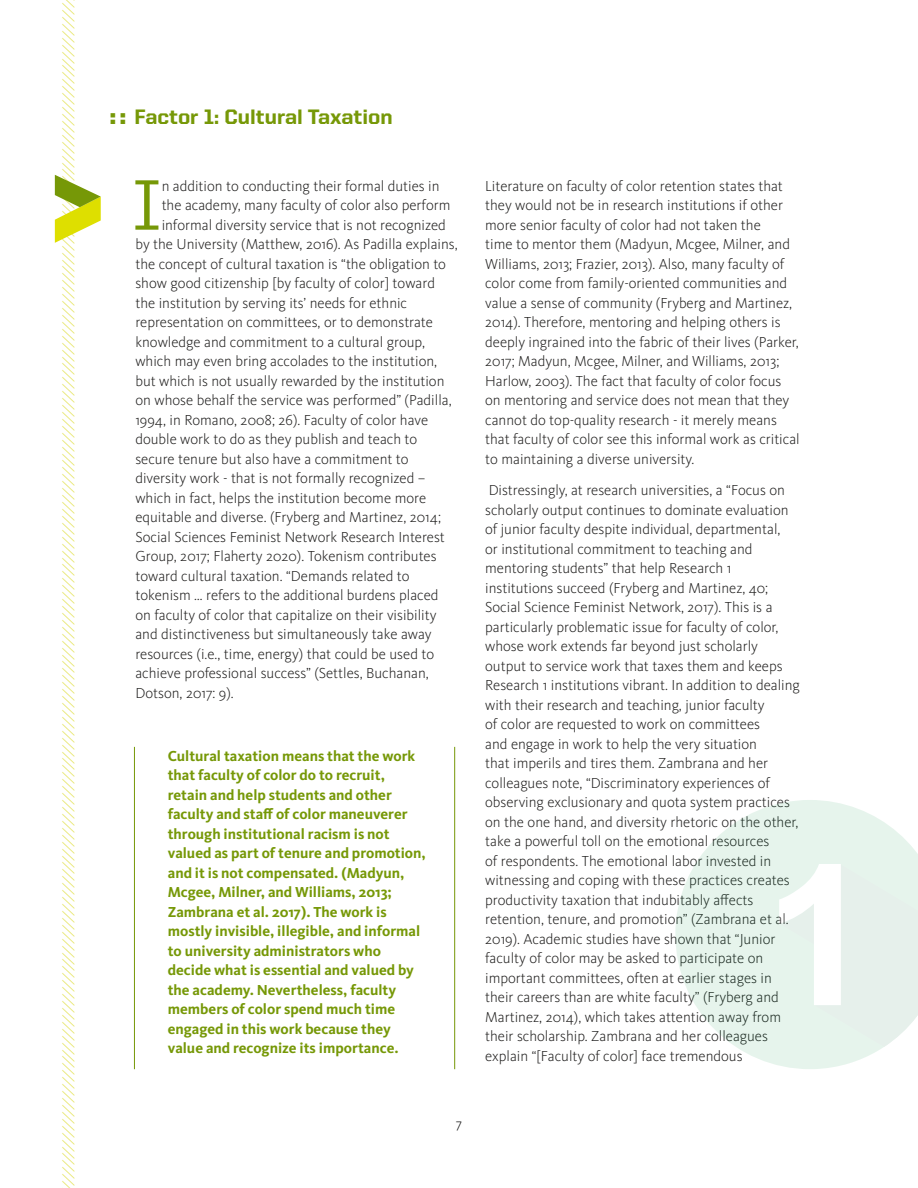
<style>
.page{position:relative;width:918px;height:1188px;background:#fff}
.page>*{position:absolute;margin:0;border:0;box-sizing:border-box;transform-origin:0 0}
.t1{font:500 71.55px "United Sans Reg";color:#769807}
.Main_head{font:800 21px "United Sans Reg";color:#769807}
.t2{font:italic 300 18px "Kievit OT";color:#e2e14f}
.t3{font:300 15px/19.5px "Kievit OT";color:#201f1e}
.bold_10pt{font:700 15px/19.5px "Kievit OT";color:#769807}
.t4{font:300 13.5px "Kievit OT";color:#000}
.s1{font-family:"Arial";font-weight:900}
</style>
<div class="page">
<hr style="left:134px;top:747px;width:1px;height:322px;background:#769807">
<hr style="left:454px;top:747px;width:1px;height:322px;background:#769807">
<svg style="left:675px;top:800px;width:243px;height:269px;fill:#e6f4ec"></svg>
<svg style="left:779px;top:864px;width:139px;height:183px"></svg>
<svg style="left:55px;top:175px;width:46px;height:68px"></svg>
<p class="t2" style="left:59px;top:1194px;width:1205px;rotate:-90deg">////////////////////////////////////////////////////////////////////////////////////////////////////////////////////////////////////////////////////////////////////////////</p>
<p class="Main_head" style="left:110px;top:105px;width:284px"><span class="s1">: :</span> Factor 1: Cultural Taxation</p>
<p class="t1" style="left:132px;top:166px;width:31px">I</p>
<p class="t3" style="left:162px;top:176px;width:279px">n addition to conducting their formal duties in</p>
<p class="t3" style="left:162px;top:196px;width:290px">the academy, many faculty of color also perform</p>
<p class="t3" style="left:162px;top:215px;width:286px">informal diversity service that is not recognized</p>
<p class="t3" style="left:135px;top:235px;width:324px">by the University (Matthew, 2016). As Padilla explains,</p>
<p class="t3" style="left:135px;top:254px;width:312px">the concept of cultural taxation is “the obligation to</p>
<p class="t3" style="left:135px;top:274px;width:301px">show good citizenship [by faculty of color] toward</p>
<p class="t3" style="left:135px;top:293px;width:273px">the institution by serving its’ needs for ethnic</p>
<p class="t3" style="left:135px;top:313px;width:299px">representation on committees, or to demonstrate</p>
<p class="t3" style="left:135px;top:332px;width:291px">knowledge and commitment to a cultural group,</p>
<p class="t3" style="left:135px;top:352px;width:303px">which may even bring accolades to the institution,</p>
<p class="t3" style="left:135px;top:371px;width:311px">but which is not usually rewarded by the institution</p>
<p class="t3" style="left:135px;top:391px;width:318px">on whose behalf the service was performed” (Padilla,</p>
<p class="t3" style="left:135px;top:410px;width:294px">1994, in Romano, 2008; 26). Faculty of color have</p>
<p class="t3" style="left:135px;top:430px;width:283px">double work to do as they publish and teach to</p>
<p class="t3" style="left:135px;top:449px;width:275px">secure tenure but also have a commitment to</p>
<p class="t3" style="left:135px;top:469px;width:292px">diversity work - that is not formally recognized –</p>
<p class="t3" style="left:135px;top:488px;width:292px">which in fact, helps the institution become more</p>
<p class="t3" style="left:135px;top:508px;width:307px">equitable and diverse. (Fryberg and Martinez, 2014;</p>
<p class="t3" style="left:135px;top:527px;width:311px">Social Sciences Feminist Network Research Interest</p>
<p class="t3" style="left:135px;top:547px;width:303px">Group, 2017; Flaherty 2020). Tokenism contributes</p>
<p class="t3" style="left:135px;top:566px;width:276px">toward cultural taxation. “Demands related to</p>
<p class="t3" style="left:135px;top:586px;width:305px">tokenism … refers to the additional burdens placed</p>
<p class="t3" style="left:135px;top:605px;width:303px">on faculty of color that capitalize on their visibility</p>
<p class="t3" style="left:135px;top:625px;width:298px">and distinctiveness but simultaneously take away</p>
<p class="t3" style="left:135px;top:644px;width:300px">resources (i.e., time, energy) that could be used to</p>
<p class="t3" style="left:135px;top:664px;width:295px">achieve professional success” (Settles, Buchanan,</p>
<p class="t3" style="left:135px;top:683px;width:100px">Dotson, 2017: 9).</p>
<p class="bold_10pt" style="left:168px;top:746px;width:260px">Cultural taxation means that the work that faculty of color do to recruit, retain and help students and other faculty and staff of color maneuverer through institutional racism is not valued as part of tenure and promotion, and it is not compensated. (Madyun, Mcgee, Milner, and Williams, 2013; Zambrana et al. 2017). The work is mostly invisible, illegible, and informal to university administrators who decide what is essential and valued by the academy. Nevertheless, faculty members of color spend much time engaged in this work because they value and recognize its importance.</p>
<p class="t4" style="left:456px;top:1116px;width:7px">7</p>
<p class="t3" style="left:485px;top:176px;width:316px">Literature on faculty of color retention states that they would not be in research institutions if other more senior faculty of color had not taken the<br>time to mentor them (Madyun, Mcgee, Milner, and Williams, 2013; Frazier, 2013). Also, many faculty of color come from family-oriented communities and value a sense of community (Fryberg and Martinez, 2014). Therefore, mentoring and helping others is deeply ingrained into the fabric of their lives (Parker, 2017; Madyun, Mcgee, Milner, and Williams, 2013; Harlow, 2003). The fact that faculty of color focus on mentoring and service does not mean that they cannot do top-quality research - it merely means that faculty of color see this informal work as critical to maintaining a diverse university.</p>
<p class="t3" style="left:485px;top:481px;width:316px">Distressingly, at research universities, a “Focus on scholarly output continues to dominate evaluation of junior faculty despite individual, departmental,<br>or institutional commitment to teaching and mentoring students” that help Research 1 institutions succeed (Fryberg and Martinez, 40; Social Science Feminist Network, 2017). This is a particularly problematic issue for faculty of color, whose work extends far beyond just scholarly output to service work that taxes them and keeps Research 1 institutions vibrant. In addition to dealing with their research and teaching, junior faculty<br>of color are requested to work on committees<br>and engage in work to help the very situation<br>that imperils and tires them. Zambrana and her colleagues note, “Discriminatory experiences of observing exclusionary and quota system practices on the one hand, and diversity rhetoric on the other, take a powerful toll on the emotional resources<br>of respondents. The emotional labor invested in witnessing and coping with these practices creates productivity taxation that indubitably affects retention, tenure, and promotion” (Zambrana et al.<br>2019). Academic studies have shown that “Junior faculty of color may be asked to participate on important committees, often at earlier stages in their careers than are white faculty” (Fryberg and Martinez, 2014), which takes attention away from their scholarship. Zambrana and her colleagues explain “[Faculty of color] face tremendous</p>
</div>
